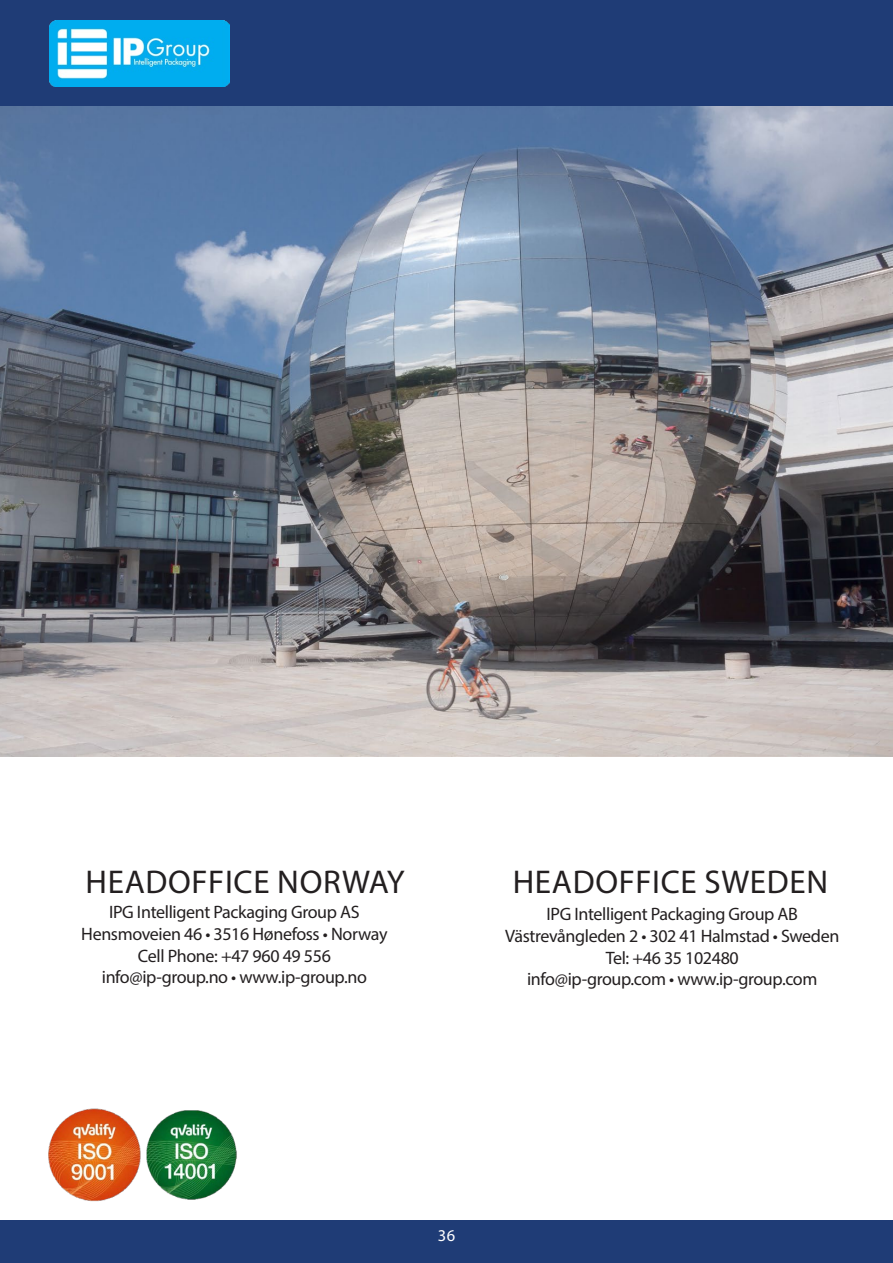
<style>
.page{position:relative;width:893px;height:1263px;background:#fff}
.page>*{position:absolute;margin:0;border:0;box-sizing:border-box;transform-origin:0 0}
.t1{font:33px "Myriad Pro";letter-spacing:.02em;color:#231f20}
.t2{font:18px "Myriad Pro";letter-spacing:-.02em;color:#231f20}
.t3{font:16.5px "Myriad Pro";color:#fff}
</style>
<div class="page">
<div style="left:0;top:0;width:893px;height:106px;background:#1f3c76"></div>
<div style="left:0;top:1220px;width:893px;height:43px;background:#1f3c76"></div>
<img style="left:50px;top:20px;width:180px;height:67px">
<img style="left:0;top:106px;width:893px;height:651px">
<img style="left:48px;top:1108px;width:189px;height:94px">
<p class="t1" style="left:86px;top:861px;width:321px">HEADOFFICE NORWAY</p>
<p class="t1" style="left:513px;top:861px;width:317px">HEADOFFICE SWEDEN</p>
<p class="t2" style="left:109px;top:901px;width:252px">IPG Intelligent Packaging Group AS</p>
<p class="t2" style="left:81px;top:923px;width:308px">Hensmoveien 46 • 3516 Hønefoss • Norway</p>
<p class="t2" style="left:138px;top:944px;width:194px">Cell Phone: +47 960 49 556</p>
<p class="t2" style="left:102px;top:966px;width:267px">info@ip-group.no • www.ip-group.no</p>
<p class="t2" style="left:546px;top:903px;width:253px">IPG Intelligent Packaging Group AB</p>
<p class="t2" style="left:505px;top:925px;width:336px">Västrevångleden 2 • 302 41 Halmstad • Sweden</p>
<p class="t2" style="left:606px;top:946px;width:135px">Tel: +46 35 102480</p>
<p class="t2" style="left:527px;top:968px;width:292px">info@ip-group.com • www.ip-group.com</p>
<p class="t3" style="left:438px;top:1225px;width:19px">36</p>
</div>
